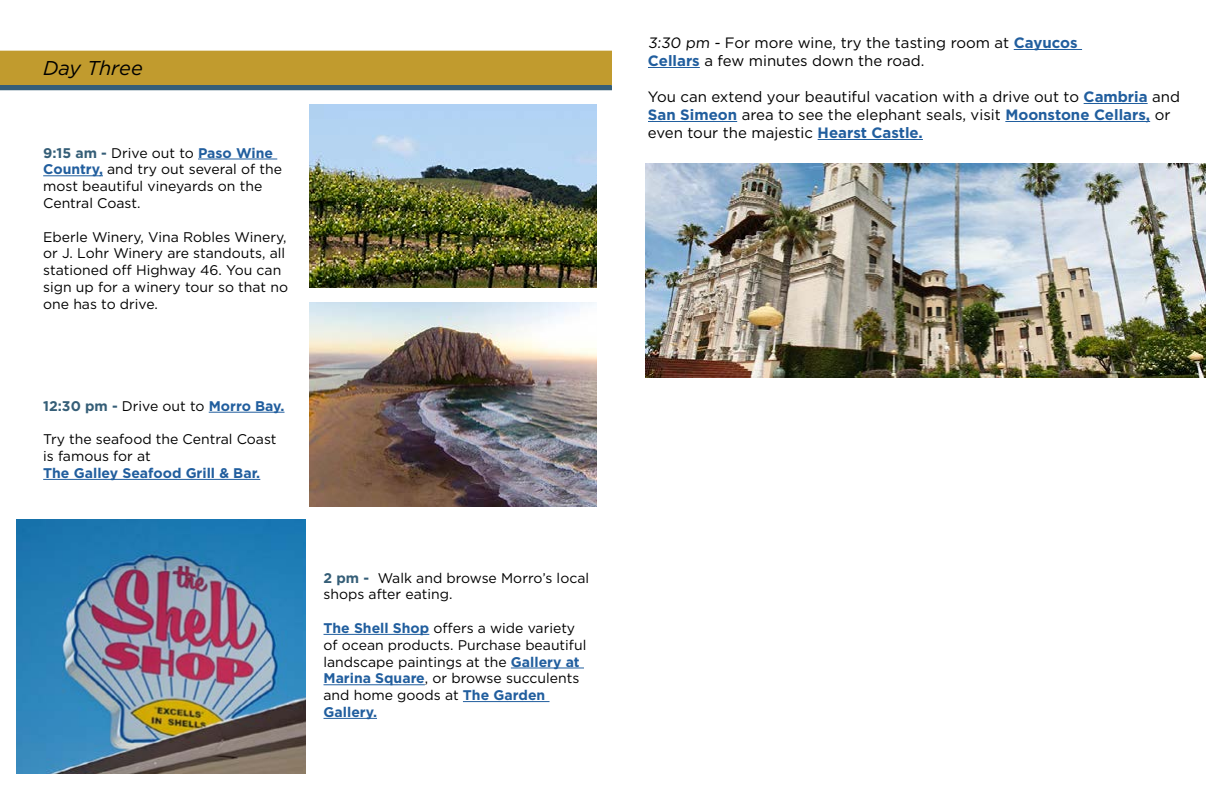
<style>
.page{position:relative;width:1224px;height:792px;background:#fff}
.page>*{position:absolute;margin:0;border:0;box-sizing:border-box;transform-origin:0 0}
.t1{font:italic 20px "Gotham";letter-spacing:-.005em;color:#000}
.t2{font:15px/18px "Gotham";color:#000}
.t3{font:14px/16.8px "Gotham";color:#000}
.t4{font:700 14px "Gotham";color:#215e9e}
.s1{font-weight:700;color:#355e77}
.s2{font-weight:700;color:#215e9e}
</style>
<div class="page">
<hr style="left:198px;top:159px;width:79px;height:1px;background:#215e9e">
<hr style="left:43px;top:175px;width:60px;height:1px;background:#215e9e">
<hr style="left:209px;top:412px;width:76px;height:1px;background:#215e9e">
<hr style="left:43px;top:479px;width:217px;height:1px;background:#215e9e">
<hr style="left:324px;top:634px;width:105px;height:1px;background:#215e9e">
<hr style="left:511px;top:668px;width:73px;height:1px;background:#215e9e">
<hr style="left:324px;top:684px;width:101px;height:1px;background:#215e9e">
<hr style="left:463px;top:701px;width:87px;height:1px;background:#215e9e">
<hr style="left:324px;top:718px;width:53px;height:1px;background:#215e9e">
<img style="left:16px;top:520px;width:290px;height:254px">
<hr style="left:1014px;top:49px;width:68px;height:1px;background:#215e9e">
<hr style="left:648px;top:67px;width:52px;height:1px;background:#215e9e">
<hr style="left:1084px;top:103px;width:64px;height:1px;background:#215e9e">
<hr style="left:648px;top:121px;width:89px;height:1px;background:#215e9e">
<hr style="left:1005px;top:121px;width:145px;height:1px;background:#215e9e">
<hr style="left:818px;top:139px;width:105px;height:1px;background:#215e9e">
<img style="left:310px;top:105px;width:286px;height:183px">
<img style="left:310px;top:302px;width:286px;height:204px">
<img style="left:646px;top:164px;width:560px;height:214px">
<div style="left:0;top:51px;width:611px;height:34px;background:#c19b2e"></div>
<hr style="left:0;top:86px;width:611px;height:4px;background:#355e77">
<div style="left:0;top:85px;width:612px;height:5px;border:1px solid #355e77"></div>
<h1 class="t1" style="left:43px;top:55px;width:101px">Day Three</h1>
<p class="t3" style="left:43px;top:144px;width:240px"><span class="s1">9:15 am -</span> Drive out to <span class="s2">Paso Wine<br>Country,</span> and try out several of the most beautiful vineyards on the<br>Central Coast.</p>
<p class="t3" style="left:43px;top:228px;width:246px">Eberle Winery, Vina Robles Winery, or J. Lohr Winery are standouts, all stationed off Highway 46. You can sign up for a winery tour so that no one has to drive.</p>
<p class="t3" style="left:43px;top:397px;width:243px"><span class="s1">12:30 pm -</span> Drive out to <span class="s2">Morro Bay.</span></p>
<p class="t3" style="left:43px;top:431px;width:235px">Try the seafood the Central Coast is famous for at</p>
<p class="t4" style="left:43px;top:464px;width:219px">The Galley Seafood Grill &amp; Bar.</p>
<p class="t3" style="left:324px;top:569px;width:267px"><span class="s1">2 pm -</span> Walk and browse Morro’s local shops after eating.</p>
<p class="t3" style="left:324px;top:619px;width:264px"><span class="s2">The Shell Shop</span> offers a wide variety of ocean products. Purchase beautiful landscape paintings at the <span class="s2">Gallery at<br>Marina Square</span>, or browse succulents and home goods at <span class="s2">The Garden<br>Gallery.</span></p>
<p class="t2" style="left:648px;top:33px;width:431px">3:30 pm - For more wine, try the tasting room at <span class="s2">Cayucos<br>Cellars</span> a few minutes down the road.</p>
<p class="t2" style="left:648px;top:87px;width:534px">You can extend your beautiful vacation with a drive out to <span class="s2">Cambria</span> and<br><span class="s2">San Simeon</span> area to see the elephant seals, visit <span class="s2">Moonstone Cellars,</span> or even tour the majestic <span class="s2">Hearst Castle.</span></p>
</div>
